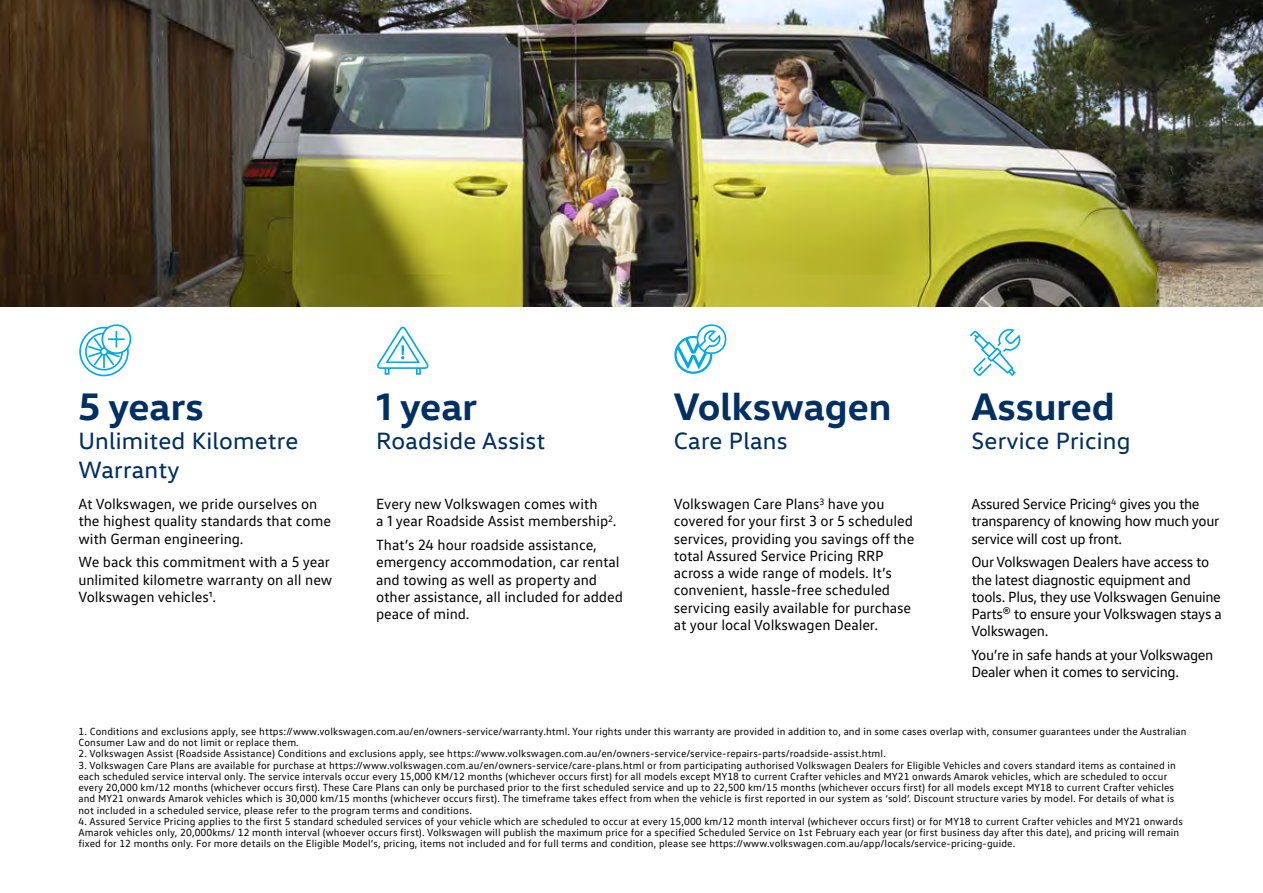
<style>
.page{position:relative;width:1263px;height:893px;background:#fff}
.page>*{position:absolute;margin:0;border:0;box-sizing:border-box;transform-origin:0 0}
.t1{font:700 39px "VW Head";color:#002f62}
.t2{font:24px/28.8px "VW Head";letter-spacing:.01em;color:#002f62}
.t3{font:15px/17.2px "VW Text";letter-spacing:-.005em;color:#000}
.t4{font:15px/17.2px "VW Text";letter-spacing:-.025em;color:#000}
.t5{font:10.5px/11.2px "VW Text";letter-spacing:.01em;color:#000}
</style>
<div class="page">
<img style="left:0;top:0;width:1263px;height:306px">
<svg style="left:377px;top:327px;width:52px;height:48px"></svg>
<svg style="left:79px;top:324px;width:52px;height:52px"></svg>
<svg style="left:674px;top:324px;width:52px;height:50px"></svg>
<svg style="left:970px;top:328px;width:51px;height:48px"></svg>
<h1 class="t1" style="left:78px;top:382px;width:127px">5 years</h1>
<h2 class="t2" style="left:78px;top:426px;width:221px">Unlimited Kilometre<br>Warranty</h2>
<h3 class="t3" style="left:78px;top:495px;width:254px">At Volkswagen, we pride ourselves on the highest quality standards that come with German engineering.</h3>
<h3 class="t3" style="left:78px;top:553px;width:255px">We back this commitment with a 5 year unlimited kilometre warranty on all new<br>Volkswagen vehicles1.</h3>
<h1 class="t1" style="left:376px;top:382px;width:103px">1 year</h1>
<h2 class="t2" style="left:376px;top:426px;width:171px">Roadside Assist</h2>
<h3 class="t3" style="left:376px;top:495px;width:242px">Every new Volkswagen comes with<br>a 1 year Roadside Assist membership<sup>2</sup>.</h3>
<h3 class="t3" style="left:376px;top:536px;width:248px">That’s 24 hour roadside assistance, emergency accommodation, car rental and towing as well as property and other assistance, all included for added peace of mind.</h3>
<h1 class="t1" style="left:674px;top:382px;width:219px">Volkswagen</h1>
<h2 class="t2" style="left:674px;top:426px;width:115px">Care Plans</h2>
<p class="t3" style="left:674px;top:495px;width:242px">Volkswagen Care Plans<sup>3</sup> have you covered for your first 3 or 5 scheduled services, providing you savings off the total Assured Service Pricing RRP across a wide range of models. It’s convenient, hassle-free scheduled servicing easily available for purchase at your local Volkswagen Dealer.</p>
<h1 class="t1" style="left:971px;top:382px;width:145px">Assured</h1>
<h2 class="t2" style="left:971px;top:426px;width:161px">Service Pricing</h2>
<h3 class="t4" style="left:971px;top:495px;width:249px">Assured Service Pricing<sup>4</sup> gives you the transparency of knowing how much your service will cost up front.</h3>
<h3 class="t4" style="left:971px;top:553px;width:252px">Our Volkswagen Dealers have access to the latest diagnostic equipment and tools. Plus, they use Volkswagen Genuine Parts® to ensure your Volkswagen stays a Volkswagen.</h3>
<h3 class="t4" style="left:971px;top:646px;width:243px">You’re in safe hands at your Volkswagen<br>Dealer when it comes to servicing.</h3>
<p class="t5" style="left:78px;top:725px;width:1109px">1. Conditions and exclusions apply, see https://www.volkswagen.com.au/en/owners-service/warranty.html. Your rights under this warranty are provided in addition to, and in some cases overlap with, consumer guarantees under the Australian<br>Consumer Law and do not limit or replace them.</p>
<p class="t5" style="left:78px;top:748px;width:809px">2. Volkswagen Assist (Roadside Assistance) Conditions and exclusions apply, see https://www.volkswagen.com.au/en/owners-service/service-repairs-parts/roadside-assist.html.</p>
<p class="t5" style="left:78px;top:759px;width:1099px">3. Volkswagen Care Plans are available for purchase at https://www.volkswagen.com.au/en/owners-service/care-plans.html or from participating authorised Volkswagen Dealers for Eligible Vehicles and covers standard items as contained in each scheduled service interval only. The service intervals occur every 15,000 KM/12 months (whichever occurs first) for all models except MY18 to current Crafter vehicles and MY21 onwards Amarok vehicles, which are scheduled to occur every 20,000 km/12 months (whichever occurs first). These Care Plans can only be purchased prior to the first scheduled service and up to 22,500 km/15 months (whichever occurs first) for all models except MY18 to current Crafter vehicles and MY21 onwards Amarok vehicles which is 30,000 km/15 months (whichever occurs first). The timeframe takes effect from when the vehicle is first reported in our system as ‘sold’. Discount structure varies by model. For details of what is not included in a scheduled service, please refer to the program terms and conditions.</p>
<p class="t5" style="left:78px;top:815px;width:1106px">4. Assured Service Pricing applies to the first 5 standard scheduled services of your vehicle which are scheduled to occur at every 15,000 km/12 month interval (whichever occurs first) or for MY18 to current Crafter vehicles and MY21 onwards<br>Amarok vehicles only, 20,000kms/ 12 month interval (whoever occurs first). Volkswagen will publish the maximum price for a specified Scheduled Service on 1st February each year (or first business day after this date), and pricing will remain fixed for 12 months only. For more details on the Eligible Model’s, pricing, items not included and for full terms and condition, please see https://www.volkswagen.com.au/app/locals/service-pricing-guide.</p>
</div>
